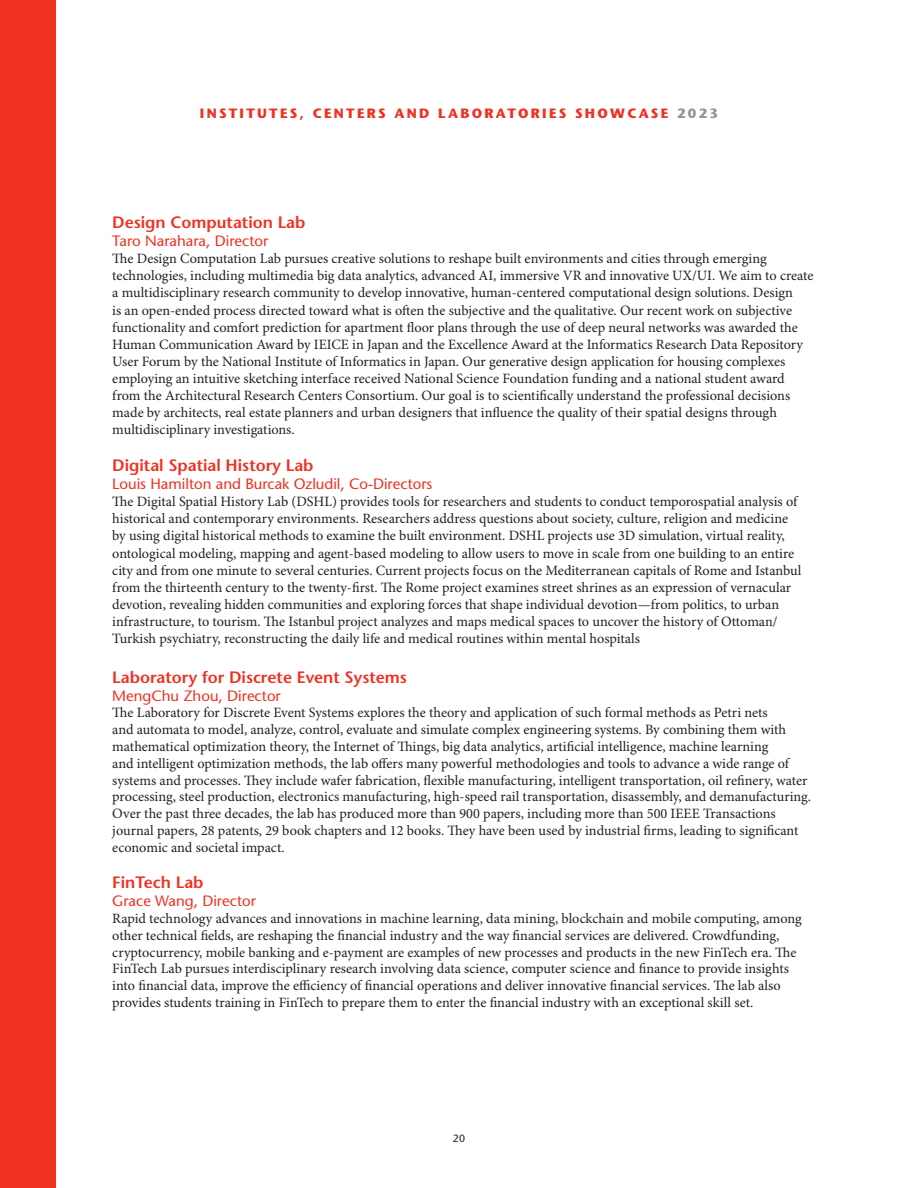
<style>
.page{position:relative;width:918px;height:1188px;background:#fff}
.page>*{position:absolute;margin:0;border:0;box-sizing:border-box;transform-origin:0 0}
.CENTER_NAME{font:600 16.5px "Stone Sans Std";color:#ef3122}
.Center_text_1{font:600 16.5px "Stone Sans Std";color:#ef3122}
.DIRECTORS{font:500 15px "Stone Sans Std";color:#ef3122}
.Center_text_1-2{font:14.25px/17.1px "Minion Pro";color:#231f20}
.t1{font:700 13.5px "Stone Sans Std";letter-spacing:.17em;color:#ef3122}
.t2{font:500 10.5px "Stone Sans Std";color:#231f20}
.s1{color:#939598}
</style>
<div class="page">
<div style="left:0;top:0;width:56px;height:1188px;background:#ef3122"></div>
<p class="t1" style="left:200px;top:105px;width:520px">INSTITUTES, CENTERS AND LABORATORIES SHOWCASE <span class="s1">2023</span></p>
<p class="CENTER_NAME" style="left:112px;top:212px;width:195px">Design Computation Lab</p>
<p class="DIRECTORS" style="left:112px;top:232px;width:158px">Taro Narahara, Director</p>
<p class="Center_text_1-2" style="left:112px;top:251px;width:703px">The Design Computation Lab pursues creative solutions to reshape built environments and cities through emerging technologies, including multimedia big data analytics, advanced AI, immersive VR and innovative UX/UI. We aim to create a multidisciplinary research community to develop innovative, human-centered computational design solutions. Design<br>is an open-ended process directed toward what is often the subjective and the qualitative. Our recent work on subjective functionality and comfort prediction for apartment floor plans through the use of deep neural networks was awarded the Human Communication Award by IEICE in Japan and the Excellence Award at the Informatics Research Data Repository User Forum by the National Institute of Informatics in Japan. Our generative design application for housing complexes employing an intuitive sketching interface received National Science Foundation funding and a national student award from the Architectural Research Centers Consortium. Our goal is to scientifically understand the professional decisions made by architects, real estate planners and urban designers that influence the quality of their spatial designs through multidisciplinary investigations.</p>
<p class="CENTER_NAME" style="left:112px;top:455px;width:203px">Digital Spatial History Lab</p>
<p class="DIRECTORS" style="left:112px;top:475px;width:322px">Louis Hamilton and Burcak Ozludil, Co-Directors</p>
<p class="Center_text_1-2" style="left:112px;top:494px;width:691px">The Digital Spatial History Lab (DSHL) provides tools for researchers and students to conduct temporospatial analysis of historical and contemporary environments. Researchers address questions about society, culture, religion and medicine by using digital historical methods to examine the built environment. DSHL projects use 3D simulation, virtual reality, ontological modeling, mapping and agent-based modeling to allow users to move in scale from one building to an entire city and from one minute to several centuries. Current projects focus on the Mediterranean capitals of Rome and Istanbul from the thirteenth century to the twenty-first. The Rome project examines street shrines as an expression of vernacular devotion, revealing hidden communities and exploring forces that shape individual devotion—from politics, to urban infrastructure, to tourism. The Istanbul project analyzes and maps medical spaces to uncover the history of Ottoman/ Turkish psychiatry, reconstructing the daily life and medical routines within mental hospitals</p>
<p class="Center_text_1" style="left:112px;top:667px;width:296px">Laboratory for Discrete Event Systems</p>
<p class="DIRECTORS" style="left:112px;top:686px;width:170px">MengChu Zhou, Director</p>
<p class="Center_text_1-2" style="left:112px;top:705px;width:700px">The Laboratory for Discrete Event Systems explores the theory and application of such formal methods as Petri nets<br>and automata to model, analyze, control, evaluate and simulate complex engineering systems. By combining them with mathematical optimization theory, the Internet of Things, big data analytics, artificial intelligence, machine learning<br>and intelligent optimization methods, the lab offers many powerful methodologies and tools to advance a wide range of systems and processes. They include wafer fabrication, flexible manufacturing, intelligent transportation, oil refinery, water processing, steel production, electronics manufacturing, high-speed rail transportation, disassembly, and demanufacturing.<br>Over the past three decades, the lab has produced more than 900 papers, including more than 500 IEEE Transactions journal papers, 28 patents, 29 book chapters and 12 books. They have been used by industrial firms, leading to significant economic and societal impact.</p>
<p class="CENTER_NAME" style="left:112px;top:872px;width:93px">FinTech Lab</p>
<p class="DIRECTORS" style="left:112px;top:892px;width:145px">Grace Wang, Director</p>
<p class="Center_text_1-2" style="left:112px;top:911px;width:691px">Rapid technology advances and innovations in machine learning, data mining, blockchain and mobile computing, among other technical fields, are reshaping the financial industry and the way financial services are delivered. Crowdfunding, cryptocurrency, mobile banking and e-payment are examples of new processes and products in the new FinTech era. The FinTech Lab pursues interdisciplinary research involving data science, computer science and finance to provide insights into financial data, improve the efficiency of financial operations and deliver innovative financial services. The lab also provides students training in FinTech to prepare them to enter the financial industry with an exceptional skill set.</p>
<p class="t2" style="left:453px;top:1132px;width:14px">20</p>
</div>
